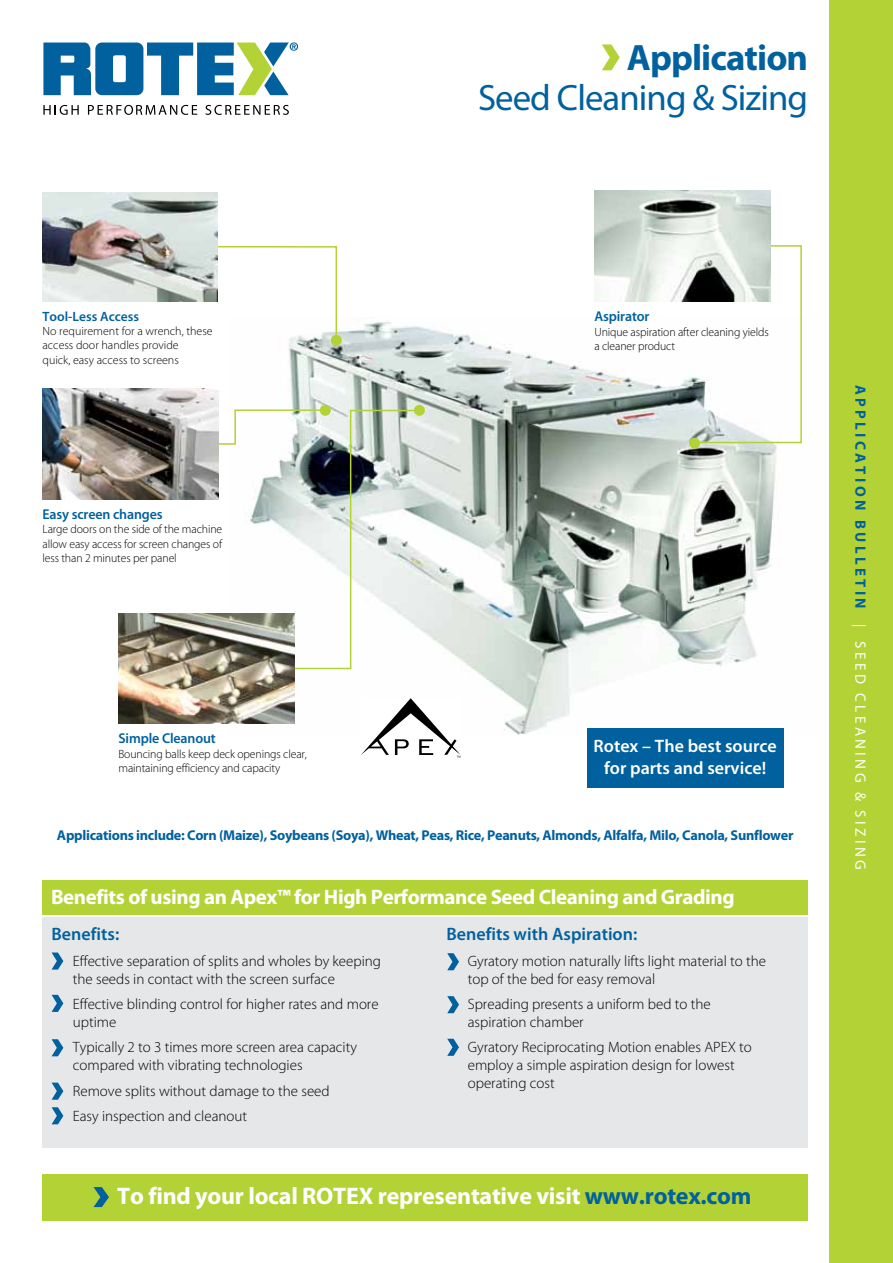
<style>
.page{position:relative;width:893px;height:1263px;background:#fff}
.page>*{position:absolute;margin:0;border:0;box-sizing:border-box;transform-origin:0 0}
.t1{font:36.75px "Myriad Pro";letter-spacing:-.025em;color:#00619e}
.t2{font:700 36.75px "Myriad Pro";letter-spacing:-.025em;color:#00619e}
.t3{font:700 24px "Myriad Pro";letter-spacing:-.01em;color:#fff}
.t4{font:700 21px "Myriad Pro";letter-spacing:-.02em;color:#fff}
.t5{font:600 18px/21.6px "Myriad Pro";color:#fff;text-align:center}
.t6{font:600 18px "Myriad Pro";color:#00619e}
.t7{font:300 15px/18px "Myriad Pro";color:#000}
.t8{font:700 15px "Myriad Pro";letter-spacing:.225em;color:#00619e}
.t9{font:700 14.25px "Myriad Pro";letter-spacing:-.02em;color:#00619e}
.t10{font:600 14.25px "Myriad Pro";letter-spacing:-.01em;color:#00619e}
.t11{font:600 13.5px "Myriad Pro";color:#00619e}
.t12{font:300 12px/14.4px "Myriad Pro";letter-spacing:-.01em;color:#000}
.s1{color:#00619e}
.s2{font-weight:400;font-size:13.5px;color:#fff}
.s3{font-weight:400;color:#fff}
</style>
<div class="page">
<img style="left:288px;top:322px;width:496px;height:413px">
<div style="left:587px;top:728px;width:196px;height:59px;background:#00619e"></div>
<svg style="left:361px;top:698px;width:100px;height:60px"></svg>
<div style="left:43px;top:1174px;width:765px;height:46px;background:#b3d235"></div>
<svg style="left:93px;top:1187px;width:16px;height:20px"></svg>
<img style="left:118px;top:613px;width:177px;height:111px">
<svg style="left:331px;top:335px;width:11px;height:11px"></svg>
<div style="left:320px;top:405px;width:11px;height:11px;background:#b3d235;border-radius:50%"></div>
<div style="left:414px;top:405px;width:11px;height:11px;background:#b3d235;border-radius:50%"></div>
<div style="left:689px;top:438px;width:11px;height:11px;background:#b3d235;border-radius:50%"></div>
<svg style="left:145px;top:245px;width:193px;height:101px"></svg>
<svg style="left:160px;top:409px;width:261px;height:261px"></svg>
<svg style="left:688px;top:245px;width:114px;height:199px"></svg>
<img style="left:43px;top:389px;width:176px;height:110px">
<img style="left:594px;top:191px;width:177px;height:110px">
<div style="left:43px;top:917px;width:765px;height:231px;background:#e6e7e8"></div>
<div style="left:43px;top:881px;width:765px;height:34px;background:#b3d235"></div>
<svg style="left:52px;top:952px;width:11px;height:17px"></svg>
<svg style="left:447px;top:953px;width:12px;height:17px"></svg>
<svg style="left:447px;top:996px;width:12px;height:17px"></svg>
<svg style="left:447px;top:1039px;width:12px;height:17px"></svg>
<svg style="left:52px;top:995px;width:11px;height:17px"></svg>
<svg style="left:52px;top:1039px;width:11px;height:17px"></svg>
<svg style="left:52px;top:1082px;width:11px;height:18px"></svg>
<svg style="left:52px;top:1107px;width:11px;height:17px"></svg>
<img style="left:42px;top:192px;width:175px;height:109px">
<div style="left:829px;top:0;width:64px;height:1263px;background:#b3d235"></div>
<svg style="left:43px;top:42px;width:255px;height:53px"></svg>
<svg style="left:43px;top:105px;width:36px;height:10px"></svg>
<svg style="left:88px;top:105px;width:109px;height:10px"></svg>
<svg style="left:205px;top:105px;width:84px;height:10px"></svg>
<svg style="left:602px;top:44px;width:18px;height:26px"></svg>
<h1 class="t2" style="left:627px;top:34px;width:183px">Application</h1>
<h1 class="t1" style="left:478px;top:75px;width:332px">Seed Cleaning &amp; Sizing</h1>
<p class="t11" style="left:43px;top:307px;width:98px">Tool-Less Access</p>
<p class="t12" style="left:43px;top:324px;width:172px">No requirement for a wrench, these access door handles provide<br>quick, easy access to screens</p>
<p class="t10" style="left:43px;top:505px;width:122px">Easy screen changes</p>
<p class="t12" style="left:43px;top:522px;width:181px;text-align:justify">Large doors on the side of the machine allow easy access for screen changes of less than 2 minutes per panel</p>
<p class="t10" style="left:118px;top:729px;width:99px">Simple Cleanout</p>
<p class="t12" style="left:118px;top:746px;width:190px">Bouncing balls keep deck openings clear, maintaining efficiency and capacity</p>
<p class="t10" style="left:594px;top:307px;width:57px">Aspirator</p>
<p class="t12" style="left:594px;top:324px;width:176px">Unique aspiration after cleaning yields a cleaner product</p>
<p class="t5" style="left:594px;top:735px;width:185px">Rotex – The best source for parts and service!</p>
<p class="t9" style="left:57px;top:826px;width:738px">Applications include: Corn (Maize), Soybeans (Soya), Wheat, Peas, Rice, Peanuts, Almonds, Alfalfa, Milo, Canola, Sunflower</p>
<h3 class="t4" style="left:51px;top:883px;width:685px">Benefits of using an Apex™ for High Performance Seed Cleaning and Grading</h3>
<p class="t6" style="left:52px;top:922px;width:69px">Benefits:</p>
<p class="t7" style="left:73px;top:951px;width:310px">Effective separation of splits and wholes by keeping the seeds in contact with the screen surface</p>
<p class="t7" style="left:73px;top:995px;width:307px">Effective blinding control for higher rates and more uptime</p>
<p class="t7" style="left:73px;top:1038px;width:286px">Typically 2 to 3 times more screen area capacity compared with vibrating technologies</p>
<p class="t7" style="left:73px;top:1078px;width:258px;line-height:25.5px">Remove splits without damage to the seed<br>Easy inspection and cleanout</p>
<p class="t6" style="left:446px;top:922px;width:192px">Benefits with Aspiration:</p>
<p class="t7" style="left:468px;top:951px;width:300px">Gyratory motion naturally lifts light material to the top of the bed for easy removal</p>
<p class="t7" style="left:468px;top:995px;width:244px">Spreading presents a uniform bed to the aspiration chamber</p>
<p class="t7" style="left:468px;top:1038px;width:286px">Gyratory Reciprocating Motion enables APEX to employ a simple aspiration design for lowest operating cost</p>
<h2 class="t3" style="left:117px;top:1180px;width:636px">To find your local ROTEX representative visit <span class="s1">www.rotex.com</span></h2>
<p class="t8" style="left:870px;top:385px;width:486px;rotate:90deg">APPLICATION BULLETIN <span class="s2">|</span> <span class="s3">SEED CLEANING &amp; SIZING</span></p>
</div>
